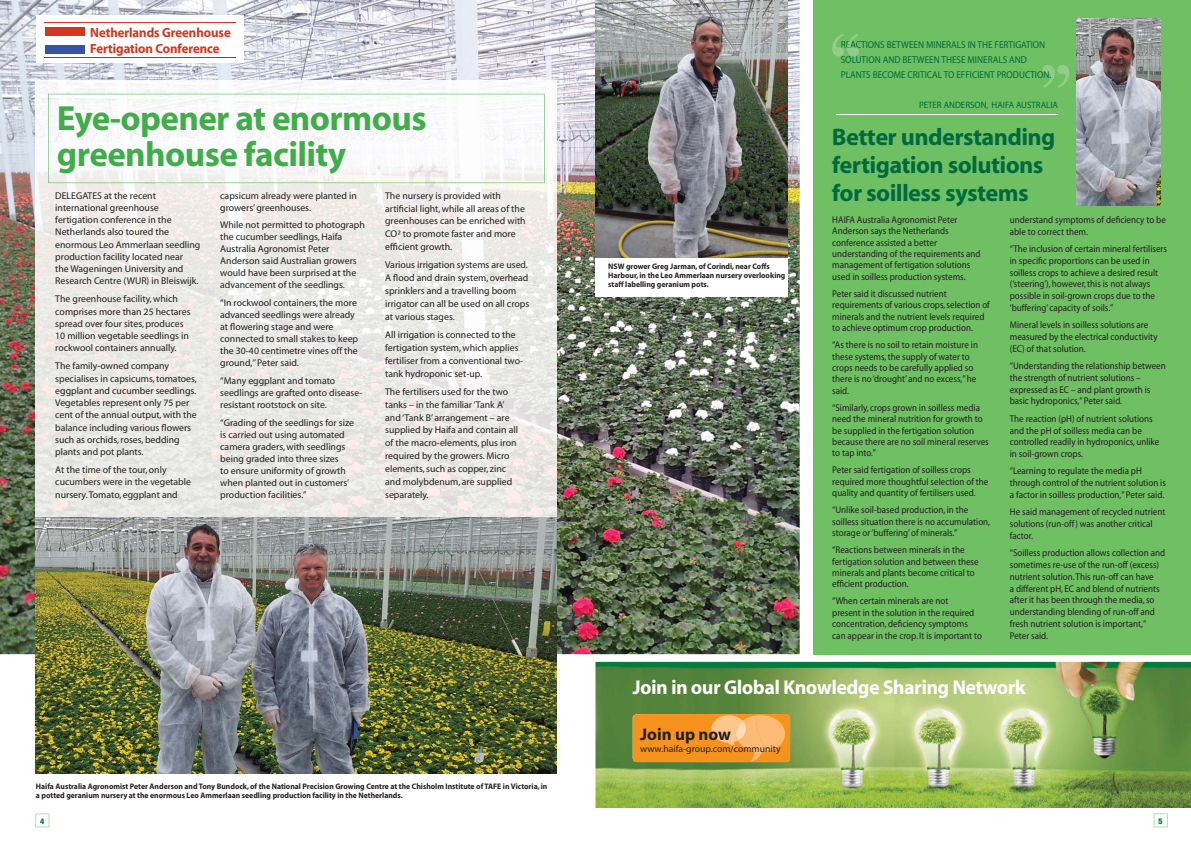
<style>
.page{position:relative;width:1191px;height:842px;background:#fff}
.page>*{position:absolute;margin:0;border:0;box-sizing:border-box;transform-origin:0 0}
.t1{font:100px "Bembo";color:#92cc88}
.t2{font:35px/36px "Myriad Headline";color:#41ad49}
.t3{font:24px/28px "Myriad Headline";color:#00693f}
.t4{font:20px "Myriad Headline";color:#fff}
.t5{font:700 17px "Myriad";color:#231f20}
.t6{font:13.3px/16px "Myriad Headline";color:#d3371f}
.t7{font:10px/15px "Myriad";color:#00693f;scale:.92 1}
.t8{font:9.8px/11.4px "Myriad";color:#231f20;scale:.92 1}
.t9{font:9.8px/12.3px "Myriad";color:#231f20}
.t10{font:9.7px "Myriad";color:#231f20}
.t11{font:9.3px "Myriad";color:#00693f;scale:.96 1}
.t12{font:700 8px/9px "Myriad";color:#231f20;scale:.96 1}
.t13{font:900 condensed 8px "Helvetica Neue";color:#00803f}
.s1{color:#42996f}
</style>
<div class="page">
<img style="left:0;top:0;width:799px;height:654px">
<div style="left:36px;top:16px;width:207px;height:47px;background:#fff"></div>
<div style="left:813px;top:0;width:378px;height:655px;background:#6ec063"></div>
<svg style="left:36px;top:814px;width:13px;height:13px"></svg>
<svg style="left:1153px;top:814px;width:14px;height:13px"></svg>
<img style="left:35px;top:80px;width:521px;height:694px">
<div style="left:595px;top:0;width:192px;height:296px;background:#fff"></div>
<img style="left:595px;top:0;width:192px;height:257px">
<img style="left:595px;top:662px;width:596px;height:146px">
<div style="left:632px;top:714px;width:158px;height:48px;background:#f7931d;border-radius:4px"></div>
<svg style="left:642px;top:714px;width:148px;height:48px"></svg>
<div style="left:45px;top:27px;width:40px;height:8px;background:#d3371f"></div>
<div style="left:45px;top:45px;width:40px;height:9px;background:#3953a4"></div>
<hr style="left:45px;top:23px;width:191px;height:1px;background:#d3371f">
<hr style="left:45px;top:57px;width:191px;height:1px;background:#3953a4">
<img style="left:1076px;top:19px;width:84px;height:187px">
<svg style="left:841px;top:41px;width:18px;height:16px"></svg>
<hr style="left:836px;top:115px;width:222px;height:1px;background:#fff">
<svg style="left:48px;top:94px;width:497px;height:89px"></svg>
<h3 class="t6" style="left:90px;top:25px;width:142px">Netherlands Greenhouse<br>Fertigation Conference</h3>
<h2 class="t2" style="left:57px;top:103px;width:370px">Eye-opener at enormous greenhouse facility</h2>
<p class="t9" style="left:55px;top:190px;width:147px">DELEGATES at the recent international greenhouse fertigation conference in the<br>Netherlands also toured the enormous Leo Ammerlaan seedling production facility located near<br>the Wageningen University and<br>Research Centre (WUR) in Bleiswijk.</p>
<p class="t9" style="left:55px;top:294px;width:137px">The greenhouse facility, which comprises more than 25 hectares spread over four sites, produces<br>10 million vegetable seedlings in rockwool containers annually.</p>
<p class="t9" style="left:55px;top:361px;width:143px">The family-owned company specialises in capsicums, tomatoes, eggplant and cucumber seedlings.<br>Vegetables represent only 75 per cent of the annual output, with the balance including various flowers such as orchids, roses, bedding plants and pot plants.</p>
<p class="t9" style="left:55px;top:464px;width:137px">At the time of the tour, only cucumbers were in the vegetable nursery. Tomato, eggplant and</p>
<p class="t9" style="left:220px;top:190px;width:138px;line-height:12px">capsicum already were planted in growers’ greenhouses.</p>
<p class="t9" style="left:220px;top:220px;width:146px;line-height:12px">While not permitted to photograph the cucumber seedlings, Haifa<br>Australia Agronomist Peter<br>Anderson said Australian growers would have been surprised at the advancement of the seedlings.</p>
<p class="t9" style="left:220px;top:298px;width:139px;line-height:12px">“In rockwool containers, the more advanced seedlings were already at flowering stage and were connected to small stakes to keep the 30-40 centimetre vines off the ground,’’ Peter said.</p>
<p class="t9" style="left:220px;top:375px;width:144px;line-height:12px">“Many eggplant and tomato seedlings are grafted onto disease&shy;resistant rootstock on site.</p>
<p class="t9" style="left:220px;top:417px;width:135px;line-height:12px">“Grading of the seedlings for size is carried out using automated camera graders, with seedlings being graded into three sizes<br>to ensure uniformity of growth when planted out in customers’ production facilities.’’</p>
<p class="t9" style="left:385px;top:190px;width:142px;line-height:12.8px">The nursery is provided with artificial light, while all areas of the greenhouses can be enriched with<br>CO² to promote faster and more efficient growth.</p>
<p class="t9" style="left:385px;top:259px;width:146px;line-height:12.8px">Various irrigation systems are used.<br>A flood and drain system, overhead sprinklers and a travelling boom irrigator can all be used on all crops at various stages.</p>
<p class="t9" style="left:385px;top:329px;width:139px;line-height:12.8px">All irrigation is connected to the fertigation system, which applies fertiliser from a conventional two&shy;tank hydroponic set-up.</p>
<p class="t9" style="left:385px;top:386px;width:134px;line-height:12.8px">The fertilisers used for the two tanks – in the familiar ‘Tank A’ and ‘Tank B’ arrangement – are supplied by Haifa and contain all of the macro-elements, plus iron required by the growers. Micro elements, such as copper, zinc and molybdenum, are supplied separately.</p>
<p class="t12" style="left:36px;top:782px;width:534px">Haifa Australia Agronomist Peter Anderson and Tony Bundock, of the National Precision Growing Centre at the Chisholm Institute of TAFE in Victoria, in a potted geranium nursery at the enormous Leo Ammerlaan seedling production facility in the Netherlands.</p>
<h1 class="t1" style="left:825px;top:32px;width:42px">‘‘</h1>
<p class="t7" style="left:840px;top:38px;width:230px"><span class="s1">REAC</span>TIONS BETWEEN MINERALS IN THE FERTIGATION<br><span class="s1">SOLU</span>TION AND BETWEEN THESE MINERALS AND<br>PLANTS BECOME CRITICAL TO EFFICIENT PRODUCTION.</p>
<h1 class="t1" style="left:1076px;top:89px;width:42px;rotate:-180deg">‘‘</h1>
<p class="t11" style="left:919px;top:101px;width:146px">PETER ANDERSON, HAIFA AUSTRALIA</p>
<p class="t12" style="left:608px;top:263px;width:186px">NSW grower Greg Jarman, of Corindi, near Coffs<br>Harbour, in the Leo Ammerlaan nursery overlooking staff labelling geranium pots.</p>
<h3 class="t3" style="left:832px;top:125px;width:224px">Better understanding fertigation solutions for soilless systems</h3>
<p class="t8" style="left:832px;top:215px;width:163px">HAIFA Australia Agronomist Peter Anderson says the Netherlands conference assisted a better understanding of the requirements and management of fertigation solutions used in soilless production systems.</p>
<p class="t8" style="left:832px;top:289px;width:173px">Peter said it discussed nutrient requirements of various crops, selection of minerals and the nutrient levels required to achieve optimum crop production.</p>
<p class="t8" style="left:832px;top:340px;width:160px">“As there is no soil to retain moisture in these systems, the supply of water to crops needs to be carefully applied so there is no ‘drought’ and no excess,’’ he said.</p>
<p class="t8" style="left:832px;top:403px;width:172px">“Similarly, crops grown in soilless media need the mineral nutrition for growth to be supplied in the fertigation solution because there are no soil mineral reserves to tap into.’’</p>
<p class="t8" style="left:832px;top:465px;width:171px">Peter said fertigation of soilless crops required more thoughtful selection of the quality and quantity of fertilisers used.</p>
<p class="t8" style="left:832px;top:505px;width:173px">“Unlike soil-based production, in the soilless situation there is no accumulation, storage or ‘buffering’ of minerals.’’</p>
<p class="t8" style="left:832px;top:545px;width:161px">“Reactions between minerals in the fertigation solution and between these minerals and plants become critical to efficient production.</p>
<p class="t8" style="left:832px;top:596px;width:164px">“When certain minerals are not<br>present in the solution in the required concentration, deficiency symptoms can appear in the crop. It is important to</p>
<p class="t8" style="left:1009px;top:214px;width:171px;line-height:11.8px">understand symptoms of deficiency to be able to correct them.</p>
<p class="t8" style="left:1009px;top:244px;width:172px;line-height:11.8px">“The inclusion of certain mineral fertilisers in specific proportions can be used in soilless crops to achieve a desired result (‘steering’), however, this is not always possible in soil-grown crops due to the ‘buffering’ capacity of soils.’’</p>
<p class="t8" style="left:1009px;top:320px;width:162px;line-height:11.8px">Mineral levels in soilless solutions are measured by the electrical conductivity (EC) of that solution.</p>
<p class="t8" style="left:1009px;top:361px;width:171px;line-height:11.8px">“Understanding the relationship between the strength of nutrient solutions – expressed as EC – and plant growth is basic hydroponics,’’ Peter said.</p>
<p class="t8" style="left:1009px;top:413px;width:164px;line-height:11.8px">The reaction (pH) of nutrient solutions and the pH of soilless media can be controlled readily in hydroponics, unlike in soil-grown crops.</p>
<p class="t8" style="left:1009px;top:466px;width:171px;line-height:11.8px">“Learning to regulate the media pH through control of the nutrient solution is a factor in soilless production,’’ Peter said.</p>
<p class="t8" style="left:1009px;top:507px;width:170px;line-height:11.8px">He said management of recycled nutrient solutions (run-off) was another critical factor.</p>
<p class="t8" style="left:1009px;top:548px;width:170px;line-height:11.8px">“Soilless production allows collection and sometimes re-use of the run-off (excess) nutrient solution. This run-off can have<br>a different pH, EC and blend of nutrients after it has been through the media, so understanding blending of run-off and fresh nutrient solution is important,’’ Peter said.</p>
<h3 class="t4" style="left:632px;top:679px;width:394px">Join in our Global Knowledge Sharing Network</h3>
<h3 class="t5" style="left:640px;top:728px;width:92px">Join up now</h3>
<p class="t10" style="left:640px;top:745px;width:142px">www.haifa-group.com/community</p>
<p class="t13" style="left:40px;top:816px;width:6px">4</p>
<p class="t13" style="left:1158px;top:816px;width:6px">5</p>
</div>
